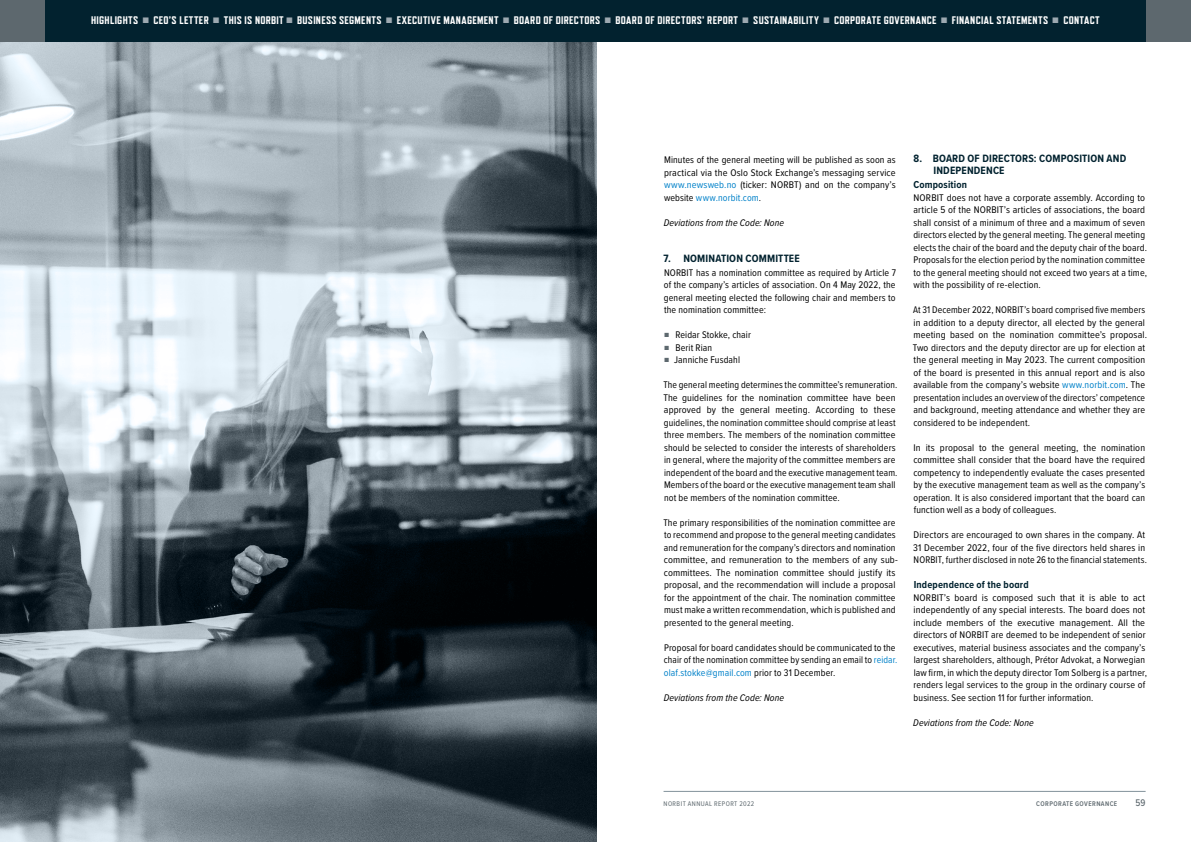
<style>
.page{position:relative;width:1191px;height:842px;background:#fff}
.page>*{position:absolute;margin:0;border:0;box-sizing:border-box;transform-origin:0 0}
.t1{font:800 11px "Refrigerator Deluxe";letter-spacing:.03em;color:#fff}
.t2{font:700 11px/12.5px "Proxima Nova Cond";letter-spacing:.015em;color:#02222f}
.t3{font:700 10.5px "Proxima Nova A Cond";letter-spacing:.015em;color:#02222f}
.t4{font:10px/12.5px "Proxima Nova Cond";letter-spacing:.01em;color:#000}
.t5{font:italic 10px "Proxima Nova Cond";letter-spacing:.01em;color:#000}
.t6{font:500 10px "Proxima Nova Cond";color:#5d686e}
.t7{font:7px "Proxima Nova Cond";letter-spacing:.06em;color:#5d686e}
.t8{font:600 7px "Proxima Nova Cond";letter-spacing:.06em;color:#5d686e}
.s1{color:#9da9b1}
.s2{color:#0081c9}
.s3{color:#5d686e}
</style>
<div class="page">
<hr style="left:663px;top:791px;width:482px;height:1px;background:#83929b">
<img style="left:0;top:41px;width:596px;height:801px">
<div style="left:0;top:0;width:45px;height:41px;background:#5d686e"></div>
<div style="left:1145px;top:0;width:46px;height:41px;background:#5d686e"></div>
<div style="left:45px;top:0;width:1100px;height:41px;background:#02222f"></div>
<p class="t1" style="left:91px;top:14px;width:1010px">HIGHLIGHTS <span class="s1">■</span> CEO’S LETTER <span class="s1">■</span> THIS IS NORBIT <span class="s1">■</span> BUSINESS SEGMENTS <span class="s1">■</span> EXECUTIVE MANAGEMENT <span class="s1">■</span> BOARD OF DIRECTORS <span class="s1">■</span> BOARD OF DIRECTORS’ REPORT <span class="s1">■</span> SUSTAINABILITY <span class="s1">■</span> CORPORATE GOVERNANCE <span class="s1">■</span> FINANCIAL STATEMENTS <span class="s1">■</span> CONTACT</p>
<p class="t4" style="left:664px;top:153px;width:233px;text-align:justify">Minutes of the general meeting will be published as soon as practical via the Oslo Stock Exchange’s messaging service <span class="s2">www.newsweb.no</span> (ticker: NORBT) and on the company’s website <span class="s2">www.norbit.com</span>.</p>
<p class="t5" style="left:664px;top:215px;width:122px">Deviations from the Code: None</p>
<p class="t2" style="left:663px;top:251px;width:138px">7. NOMINATION COMMITTEE</p>
<p class="t4" style="left:664px;top:266px;width:234px;text-align:justify">NORBIT has a nomination committee as required by Article 7 of the company’s articles of association. On 4 May 2022, the general meeting elected the following chair and members to the nomination committee:</p>
<p class="t4" style="left:664px;top:328px;width:88px"><span class="s3">■</span> Reidar Stokke, chair</p>
<p class="t4" style="left:664px;top:341px;width:49px"><span class="s3">■</span> Berit Rian</p>
<p class="t4" style="left:664px;top:353px;width:77px"><span class="s3">■</span> Janniche Fusdahl</p>
<p class="t4" style="left:663px;top:378px;width:235px">The general meeting determines the committee’s remuneration.<br>The guidelines for the nomination committee have been approved by the general meeting. According to these guidelines, the nomination committee should comprise at least three members. The members of the nomination committee should be selected to consider the interests of shareholders in general, where the majority of the committee members are independent of the board and the executive management team.<br>Members of the board or the executive management team shall not be members of the nomination committee.</p>
<p class="t4" style="left:663px;top:516px;width:236px">The primary responsibilities of the nomination committee are to recommend and propose to the general meeting candidates and remuneration for the company’s directors and nomination committee, and remuneration to the members of any sub&shy;committees. The nomination committee should justify its proposal, and the recommendation will include a proposal for the appointment of the chair. The nomination committee must make a written recommendation, which is published and presented to the general meeting.</p>
<p class="t4" style="left:664px;top:641px;width:235px">Proposal for board candidates should be communicated to the chair of the nomination committee by sending an email to <span class="s2">reidar. olaf.stokke@gmail.com</span> prior to 31 December.</p>
<p class="t5" style="left:664px;top:690px;width:122px">Deviations from the Code: None</p>
<p class="t2" style="left:933px;top:151px;width:194px;text-indent:-20px">8. BOARD OF DIRECTORS: COMPOSITION AND<br>INDEPENDENCE</p>
<p class="t3" style="left:913px;top:176px;width:55px">Composition</p>
<p class="t4" style="left:913px;top:191px;width:235px">NORBIT does not have a corporate assembly. According to article 5 of the NORBIT’s articles of associations, the board shall consist of a minimum of three and a maximum of seven directors elected by the general meeting. The general meeting elects the chair of the board and the deputy chair of the board.<br>Proposals for the election period by the nomination committee to the general meeting should not exceed two years at a time, with the possibility of re-election.</p>
<p class="t4" style="left:913px;top:303px;width:236px">At 31 December 2022, NORBIT’s board comprised five members in addition to a deputy director, all elected by the general meeting based on the nomination committee’s proposal.<br>Two directors and the deputy director are up for election at the general meeting in May 2023. The current composition of the board is presented in this annual report and is also available from the company’s website <span class="s2">www.norbit.com</span>. The presentation includes an overview of the directors’ competence and background, meeting attendance and whether they are considered to be independent.</p>
<p class="t4" style="left:913px;top:441px;width:233px;text-align:justify">In its proposal to the general meeting, the nomination committee shall consider that the board have the required competency to independently evaluate the cases presented by the executive management team as well as the company’s operation. It is also considered important that the board can function well as a body of colleagues.</p>
<p class="t4" style="left:913px;top:528px;width:235px">Directors are encouraged to own shares in the company. At<br>31 December 2022, four of the five directors held shares in<br>NORBIT, further disclosed in note 26 to the financial statements.</p>
<p class="t3" style="left:913px;top:576px;width:116px">Independence of the board</p>
<p class="t4" style="left:913px;top:591px;width:235px">NORBIT’s board is composed such that it is able to act independently of any special interests. The board does not include members of the executive management. All the directors of NORBIT are deemed to be independent of senior executives, material business associates and the company’s largest shareholders, although, Prétor Advokat, a Norwegian law firm, in which the deputy director Tom Solberg is a partner, renders legal services to the group in the ordinary course of business. See section 11 for further information.</p>
<p class="t5" style="left:913px;top:715px;width:122px">Deviations from the Code: None</p>
<p class="t7" style="left:663px;top:798px;width:92px">NORBIT ANNUAL REPORT 2022</p>
<p class="t8" style="left:1036px;top:798px;width:82px">CORPORATE GOVERNANCE</p>
<p class="t6" style="left:1135px;top:795px;width:11px">59</p>
</div>
